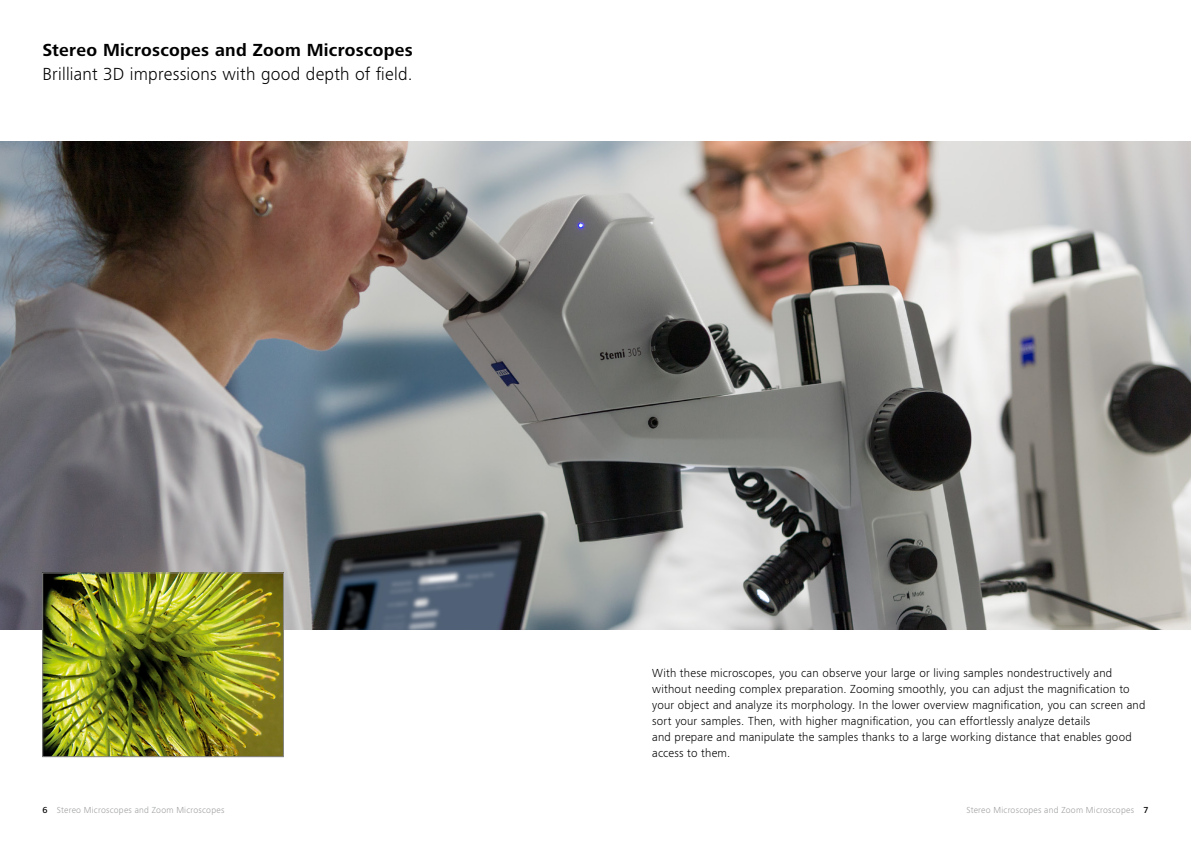
<style>
.page{position:relative;width:1191px;height:842px;background:#fff}
.page>*{position:absolute;margin:0;border:0;box-sizing:border-box;transform-origin:0 0}
.t1{font:300 18px "ZEISS Frutiger Next W1 G";letter-spacing:.015em;color:#000}
.t2{font:700 18px "ZEISS Frutiger Next W1 G";letter-spacing:.015em;color:#000}
.t3{font:300 12px/16px "ZEISS Frutiger Next W1 G";letter-spacing:.015em;color:#000}
.t4{font:300 9px "ZEISS Frutiger Next W1 G";letter-spacing:.03em;color:#9c9d9d}
.s1{font-weight:500;color:#000}
</style>
<div class="page">
<img style="left:0;top:142px;width:1191px;height:487px">
<img style="left:45px;top:575px;width:236px;height:180px">
<div style="left:43px;top:573px;width:240px;height:184px;border:1px solid #878786"></div>
<h1 class="t2" style="left:43px;top:37px;width:372px">Stereo Microscopes and Zoom Microscopes</h1>
<h1 class="t1" style="left:43px;top:61px;width:371px">Brilliant 3D impressions with good depth of field.</h1>
<p class="t3" style="left:652px;top:664px;width:495px">With these microscopes, you can observe your large or living samples nondestructively and without needing complex preparation. Zooming smoothly, you can adjust the magnification to your object and analyze its morphology. In the lower overview magnification, you can screen and sort your samples. Then, with higher magnification, you can effortlessly analyze details<br>and prepare and manipulate the samples thanks to a large working distance that enables good access to them.</p>
<p class="t4" style="left:43px;top:804px;width:183px"><span class="s1">6</span> Stereo Microscopes and Zoom Microscopes</p>
<p class="t4" style="left:966px;top:804px;width:183px">Stereo Microscopes and Zoom Microscopes <span class="s1">7</span></p>
</div>
